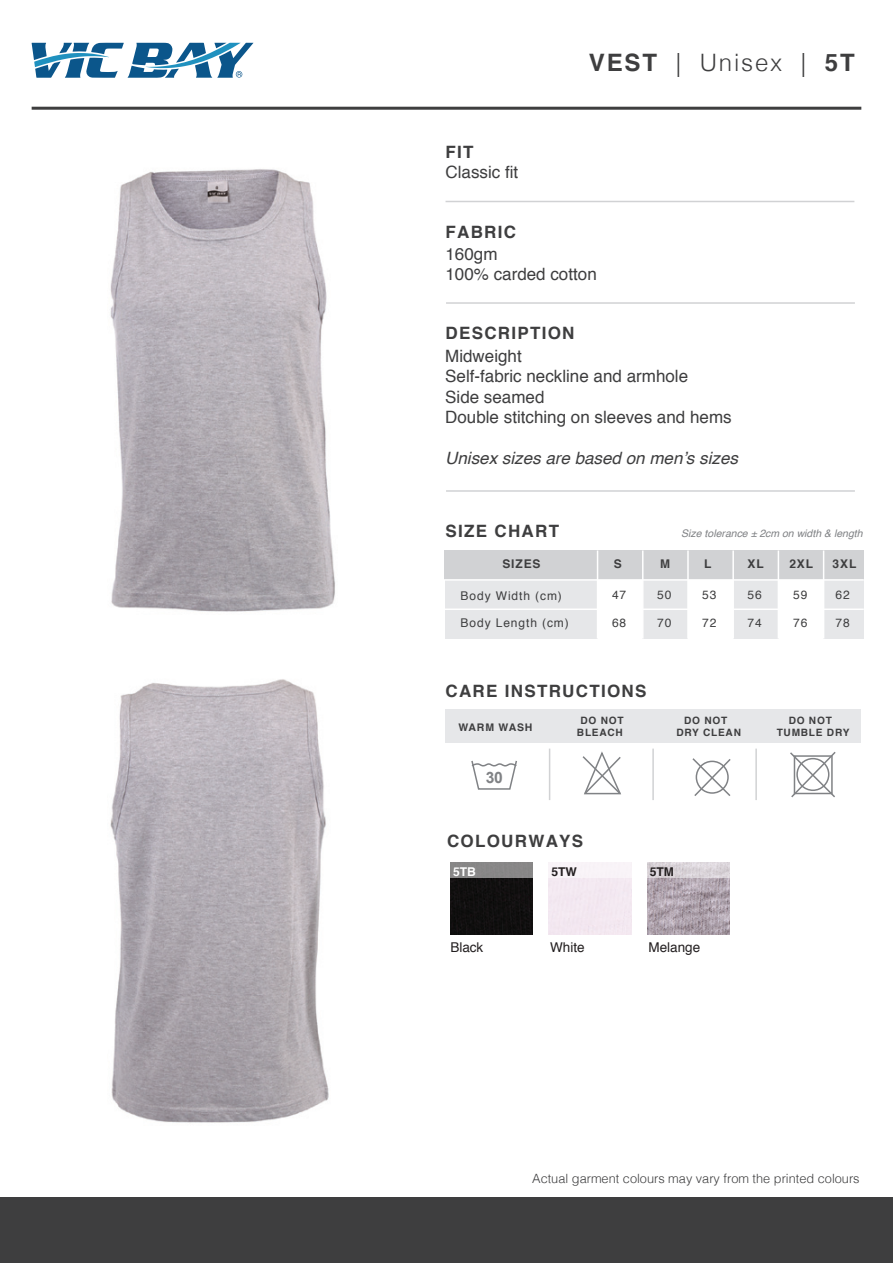
<style>
.page{position:relative;width:893px;height:1263px;background:#fff}
.page>*{position:absolute;margin:0;border:0;box-sizing:border-box;transform-origin:0 0}
.t1{font:300 24px "Helvetica";letter-spacing:.075em;color:#3e3e3f}
.t2{font:16.95px/20.4px "Helvetica";color:#3e3e3f}
.t3{font:700 16.95px "Helvetica";letter-spacing:.075em;color:#3e3e3f}
.t4{font:italic 16.95px "Helvetica";color:#3e3e3f}
.t5{font:700 15.6px "Arial";color:#808285}
.t6{font:13.5px "Helvetica";color:#231f20}
.t7{font:300 12.75px "Helvetica";color:#3e3e3f}
.t8{font:700 12.15px "Helvetica";color:#231f20}
.t9{font:700 12.15px "Helvetica";color:#fff}
.t10{font:12px "Helvetica";letter-spacing:.075em;color:#3e3e3f}
.t11{font:700 12px "Helvetica";letter-spacing:.075em;color:#3e3e3f}
.t12{font:italic 10.5px "Helvetica";color:#808285}
.t13{font:700 10.5px "Helvetica";letter-spacing:.075em;color:#3e3e3f}
.t14{font:700 10.05px/12.1px "Helvetica";letter-spacing:.075em;color:#3e3e3f;text-align:center}
.s1{font-weight:700}
</style>
<div class="page">
<div style="left:445px;top:550px;width:419px;height:30px;background:#d1d2d4"></div>
<div style="left:445px;top:580px;width:153px;height:59px;background:#e6e7e9"></div>
<div style="left:643px;top:580px;width:45px;height:59px;background:#e6e7e9"></div>
<div style="left:733px;top:580px;width:45px;height:59px;background:#e6e7e9"></div>
<div style="left:824px;top:580px;width:40px;height:59px;background:#e6e7e9"></div>
<hr style="left:597px;top:550px;width:1px;height:89px;background:#fff">
<hr style="left:642px;top:550px;width:1px;height:89px;background:#fff">
<hr style="left:687px;top:550px;width:2px;height:89px;background:#fff">
<hr style="left:732px;top:550px;width:2px;height:89px;background:#fff">
<hr style="left:778px;top:550px;width:1px;height:89px;background:#fff">
<hr style="left:823px;top:550px;width:1px;height:89px;background:#fff">
<hr style="left:444px;top:579px;width:420px;height:2px;background:#fff">
<hr style="left:444px;top:608px;width:154px;height:2px;background:#fff">
<hr style="left:643px;top:608px;width:45px;height:2px;background:#fff">
<hr style="left:733px;top:608px;width:45px;height:2px;background:#fff">
<hr style="left:824px;top:608px;width:40px;height:2px;background:#fff">
<div style="left:446px;top:709px;width:415px;height:34px;background:#e6e7e9"></div>
<svg style="left:582px;top:751px;width:39px;height:44px"></svg>
<svg style="left:692px;top:758px;width:39px;height:38px"></svg>
<svg style="left:790px;top:752px;width:46px;height:46px"></svg>
<div style="left:794px;top:755px;width:39px;height:39px;border:2px solid #808285"></div>
<svg style="left:471px;top:760px;width:46px;height:30px"></svg>
<hr style="left:549px;top:749px;width:1px;height:51px;background:#d1d2d4">
<hr style="left:652px;top:749px;width:2px;height:51px;background:#d1d2d4">
<hr style="left:755px;top:749px;width:2px;height:51px;background:#d1d2d4">
<div style="left:0;top:1197px;width:893px;height:66px;background:#3e3e3f"></div>
<svg style="left:32px;top:43px;width:221px;height:35px"></svg>
<hr style="left:446px;top:201px;width:408px;height:1px;background:#d1d2d4">
<hr style="left:446px;top:302px;width:409px;height:2px;background:#d1d2d4">
<hr style="left:446px;top:490px;width:409px;height:2px;background:#d1d2d4">
<hr style="left:32px;top:107px;width:829px;height:3px;background:#3e3e3f">
<img style="left:110px;top:679px;width:219px;height:444px">
<img style="left:110px;top:169px;width:225px;height:443px">
<div style="left:450px;top:878px;width:83px;height:57px;background:#110f0f"></div>
<img style="left:647px;top:878px;width:83px;height:57px">
<div style="left:449px;top:861px;width:85px;height:17px;background:#888787"></div>
<div style="left:547px;top:861px;width:86px;height:17px;background:#f8f4f8"></div>
<svg style="left:647px;top:862px;width:83px;height:16px"></svg>
<p class="t3" style="left:446px;top:142px;width:30px">FIT</p>
<p class="t2" style="left:446px;top:164px;width:74px">Classic fit</p>
<h1 class="t1" style="left:589px;top:53px;width:267px"><span class="s1">VEST</span> | Unisex | <span class="s1">5T</span></h1>
<p class="t3" style="left:446px;top:222px;width:72px">FABRIC</p>
<p class="t2" style="left:446px;top:245px;width:153px">160gm<br>100% carded cotton</p>
<p class="t3" style="left:445px;top:323px;width:130px">DESCRIPTION</p>
<p class="t2" style="left:445px;top:347px;width:288px">Midweight<br>Self-fabric neckline and armhole<br>Side seamed<br>Double stitching on sleeves and hems</p>
<p class="t4" style="left:445px;top:444px;width:294px">Unisex sizes are based on men’s sizes</p>
<p class="t3" style="left:446px;top:521px;width:115px">SIZE CHART</p>
<p class="t12" style="left:681px;top:529px;width:183px">Size tolerance ± 2cm on width &amp; length</p>
<p class="t11" style="left:502px;top:557px;width:40px">SIZES</p>
<p class="t11" style="left:614px;top:557px;width:10px">S</p>
<p class="t11" style="left:660px;top:557px;width:11px">M</p>
<p class="t11" style="left:704px;top:557px;width:9px">L</p>
<p class="t11" style="left:747px;top:557px;width:18px">XL</p>
<p class="t11" style="left:789px;top:557px;width:25px">2XL</p>
<p class="t11" style="left:833px;top:557px;width:25px">3XL</p>
<p class="t10" style="left:461px;top:591px;width:103px">Body Width (cm)</p>
<p class="t10" style="left:461px;top:618px;width:110px">Body Length (cm)</p>
<p class="t10" style="left:747px;top:590px;width:16px">56</p>
<p class="t10" style="left:747px;top:618px;width:16px">74</p>
<p class="t10" style="left:836px;top:590px;width:16px">62</p>
<p class="t10" style="left:836px;top:618px;width:16px">78</p>
<p class="t10" style="left:612px;top:590px;width:16px">47</p>
<p class="t10" style="left:612px;top:618px;width:16px">68</p>
<p class="t10" style="left:702px;top:590px;width:16px">53</p>
<p class="t10" style="left:702px;top:618px;width:16px">72</p>
<p class="t10" style="left:793px;top:590px;width:16px">59</p>
<p class="t10" style="left:793px;top:618px;width:16px">76</p>
<p class="t10" style="left:657px;top:590px;width:16px">50</p>
<p class="t10" style="left:657px;top:618px;width:16px">70</p>
<p class="t3" style="left:445px;top:682px;width:202px">CARE INSTRUCTIONS</p>
<p class="t13" style="left:458px;top:721px;width:75px">WARM WASH</p>
<p class="t5" style="left:486px;top:769px;width:18px">30</p>
<p class="t14" style="left:577px;top:714px;width:48px">DO NOT<br>BLEACH</p>
<p class="t14" style="left:676px;top:714px;width:66px">DO NOT<br>DRY CLEAN</p>
<p class="t14" style="left:777px;top:714px;width:74px">DO NOT<br>TUMBLE DRY</p>
<p class="t3" style="left:447px;top:831px;width:138px">COLOURWAYS</p>
<p class="t9" style="left:453px;top:864px;width:24px">5TB</p>
<p class="t8" style="left:551px;top:864px;width:27px">5TW</p>
<p class="t8" style="left:650px;top:864px;width:26px">5TM</p>
<p class="t6" style="left:450px;top:942px;width:35px">Black</p>
<p class="t6" style="left:550px;top:942px;width:36px">White</p>
<p class="t6" style="left:649px;top:942px;width:53px">Melange</p>
<p class="t7" style="left:532px;top:1173px;width:329px">Actual garment colours may vary from the printed colours</p>
</div>
